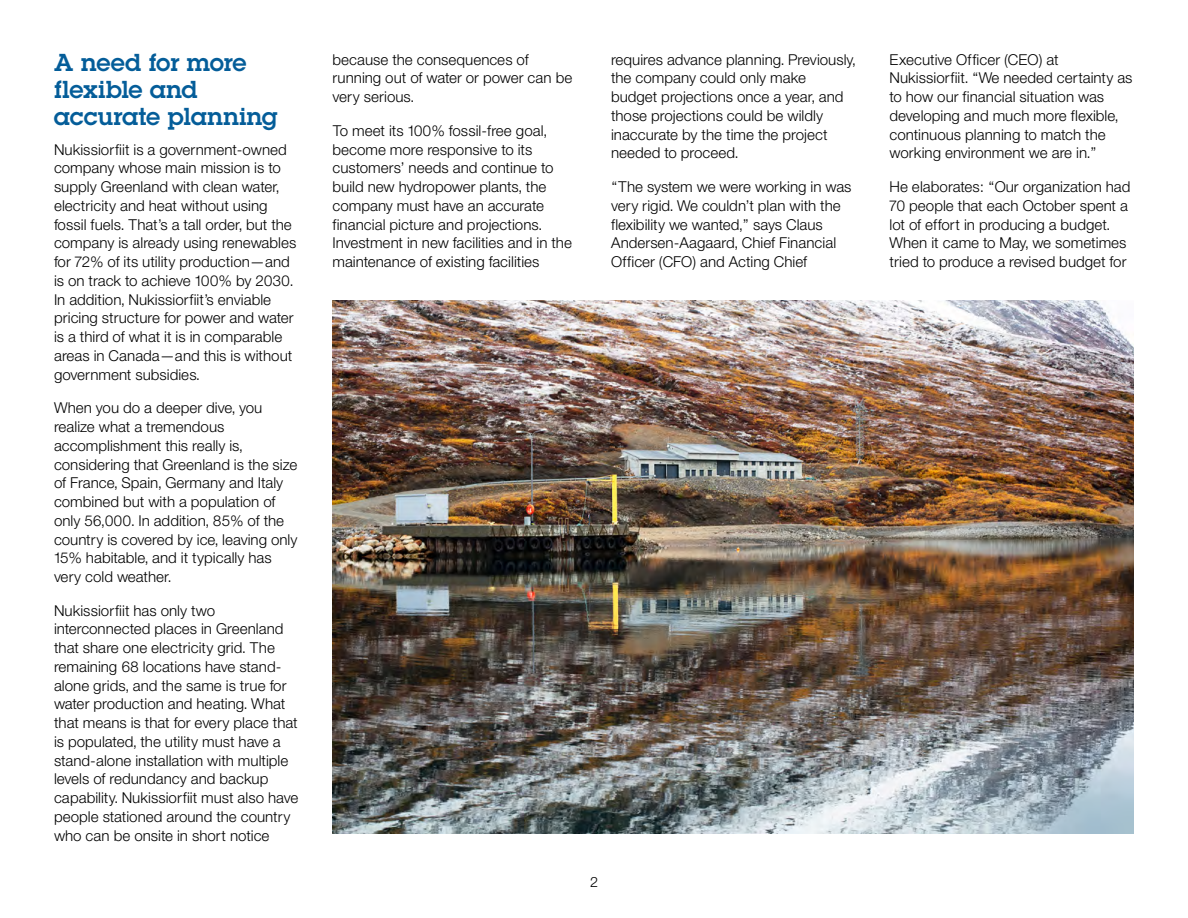
<style>
.page{position:relative;width:1188px;height:918px;background:#fff}
.page>*{position:absolute;margin:0;border:0;box-sizing:border-box;transform-origin:0 0}
.t1{font:24px/27px "Lubalin Demifor IBM";color:#045d99}
.t2{font:15px/18.8px "Helv Neue Lightfor IBM";color:#000}
.t3{font:14.25px "Helv Neue Lightfor IBM";color:#000}
</style>
<div class="page">
<img style="left:333px;top:300px;width:801px;height:534px">
<h1 class="t1" style="left:54px;top:49px;width:225px">A need for more flexible and accurate planning</h1>
<p class="t2" style="left:54px;top:140px;width:244px">Nukissiorfiit is a government-owned company whose main mission is to supply Greenland with clean water, electricity and heat without using fossil fuels. That’s a tall order, but the company is already using renewables for 72% of its utility production—and is on track to achieve 100% by 2030.<br>In addition, Nukissiorfiit’s enviable pricing structure for power and water is a third of what it is in comparable areas in Canada—and this is without government subsidies.</p>
<p class="t2" style="left:54px;top:398px;width:245px">When you do a deeper dive, you realize what a tremendous accomplishment this really is, considering that Greenland is the size of France, Spain, Germany and Italy combined but with a population of only 56,000. In addition, 85% of the country is covered by ice, leaving only<br>15% habitable, and it typically has very cold weather.</p>
<p class="t2" style="left:54px;top:601px;width:246px">Nukissiorfiit has only two interconnected places in Greenland that share one electricity grid. The remaining 68 locations have stand&shy;alone grids, and the same is true for water production and heating. What that means is that for every place that is populated, the utility must have a stand-alone installation with multiple levels of redundancy and backup capability. Nukissiorfiit must also have people stationed around the country who can be onsite in short notice</p>
<p class="t2" style="left:333px;top:50px;width:241px">because the consequences of running out of water or power can be very serious.</p>
<p class="t2" style="left:333px;top:121px;width:241px">To meet its 100% fossil-free goal, become more responsive to its customers’ needs and continue to build new hydropower plants, the company must have an accurate financial picture and projections.<br>Investment in new facilities and in the maintenance of existing facilities</p>
<p class="t2" style="left:611px;top:50px;width:246px">requires advance planning. Previously, the company could only make budget projections once a year, and those projections could be wildly inaccurate by the time the project needed to proceed.</p>
<p class="t2" style="left:611px;top:177px;width:242px">“The system we were working in was very rigid. We couldn’t plan with the flexibility we wanted,” says Claus Andersen-Aagaard, Chief Financial Officer (CFO) and Acting Chief</p>
<p class="t3" style="left:590px;top:873px;width:9px">2</p>
<p class="t2" style="left:890px;top:50px;width:245px">Executive Officer (CEO) at Nukissiorfiit. “We needed certainty as to how our financial situation was developing and much more flexible, continuous planning to match the working environment we are in.”</p>
<p class="t2" style="left:890px;top:177px;width:243px">He elaborates: “Our organization had 70 people that each October spent a lot of effort in producing a budget.<br>When it came to May, we sometimes tried to produce a revised budget for</p>
</div>
